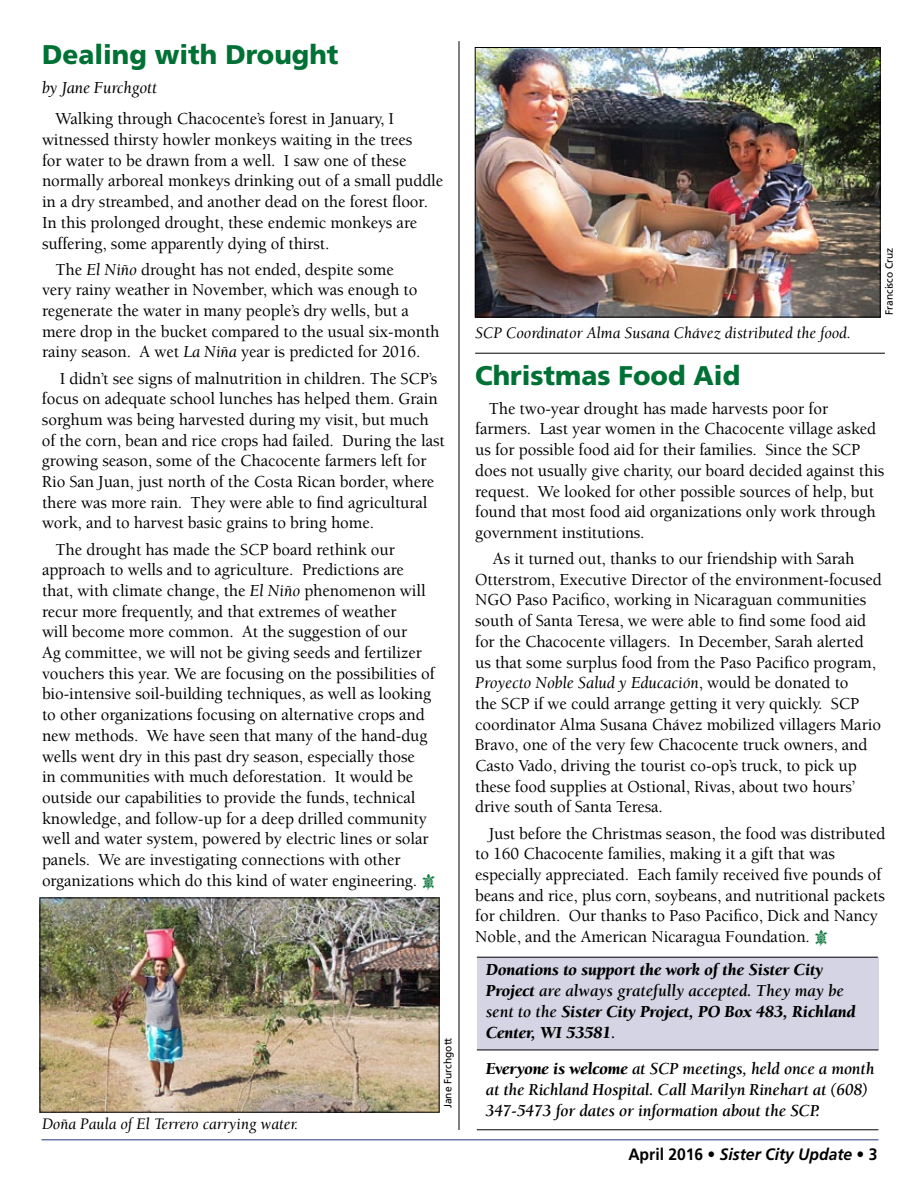
<style>
.page{position:relative;width:918px;height:1188px;background:#fff}
.page>*{position:absolute;margin:0;border:0;box-sizing:border-box;transform-origin:0 0}
.t1{font:900 27px "Frutiger";color:#007135}
.t2{font:500 17.25px/20.7px "Berkeley";letter-spacing:-.005em;color:#000}
.t3{font:italic 900 17.25px/21px "Berkeley";color:#000}
.t4{font:italic 700 17.25px/21px "Berkeley";letter-spacing:-.005em;color:#000}
.t5{font:italic 17.25px "Berkeley";letter-spacing:-.005em;color:#000}
.t6{font:italic 16.5px "Berkeley";color:#000}
.t7{font:italic 700 16.5px "Frutiger";color:#000;scale:.95 1}
.t8{font:10.5px "Frutiger";color:#000}
.s1{font-weight:400;font-style:italic}
.s2{font-family:"Df Wildlife Plain";font-weight:400;font-size:21.6px;color:#007135}
.s3{font-weight:700}
.s4{font-weight:900}
.s5{font-style:normal}
</style>
<div class="page">
<hr style="left:459px;top:41px;width:1px;height:1089px;background:#000">
<hr style="left:41px;top:1139px;width:837px;height:1px;background:#223780">
<hr style="left:475px;top:353px;width:410px;height:1px;background:#000">
<img style="left:42px;top:900px;width:395px;height:210px">
<img style="left:477px;top:49px;width:401px;height:266px">
<div style="left:475px;top:47px;width:405px;height:270px;border:1px solid #000"></div>
<div style="left:477px;top:957px;width:401px;height:93px;background:#d4d4e4"></div>
<hr style="left:477px;top:957px;width:401px;height:1px;background:#000">
<hr style="left:477px;top:1130px;width:401px;height:1px;background:#000">
<hr style="left:477px;top:1050px;width:401px;height:1px;background:#000">
<h1 class="t1" style="left:42px;top:38px;width:298px">Dealing with Drought</h1>
<p class="t5" style="left:42px;top:78px;width:117px">by Jane Furchgott</p>
<p class="t2" style="left:42px;top:109px;width:403px;text-indent:14px">Walking through Chacocente’s forest in January, I witnessed thirsty howler monkeys waiting in the trees<br>for water to be drawn from a well. I saw one of these normally arboreal monkeys drinking out of a small puddle in a dry streambed, and another dead on the forest floor.<br>In this prolonged drought, these endemic monkeys are suffering, some apparently dying of thirst.</p>
<p class="t2" style="left:42px;top:259px;width:399px;text-indent:14px">The <span class="s1">El Niño</span> drought has not ended, despite some<br>very rainy weather in November, which was enough to regenerate the water in many people’s dry wells, but a mere drop in the bucket compared to the usual six-month rainy season. A wet <span class="s1">La Niña</span> year is predicted for 2016.</p>
<p class="t2" style="left:42px;top:368px;width:404px;text-indent:18px">I didn’t see signs of malnutrition in children. The SCP’s focus on adequate school lunches has helped them. Grain sorghum was being harvested during my visit, but much of the corn, bean and rice crops had failed. During the last growing season, some of the Chacocente farmers left for Rio San Juan, just north of the Costa Rican border, where there was more rain. They were able to find agricultural work, and to harvest basic grains to bring home.</p>
<p class="t2" style="left:42px;top:539px;width:395px;text-indent:14px">The drought has made the SCP board rethink our approach to wells and to agriculture. Predictions are that, with climate change, the <span class="s1">El Niño</span> phenomenon will recur more frequently, and that extremes of weather<br>will become more common. At the suggestion of our<br>Ag committee, we will not be giving seeds and fertilizer vouchers this year. We are focusing on the possibilities of bio-intensive soil-building techniques, as well as looking to other organizations focusing on alternative crops and new methods. We have seen that many of the hand-dug wells went dry in this past dry season, especially those<br>in communities with much deforestation. It would be outside our capabilities to provide the funds, technical knowledge, and follow-up for a deep drilled community well and water system, powered by electric lines or solar panels. We are investigating connections with other organizations which do this kind of water engineering. <span class="s2">E</span></p>
<p class="t6" style="left:42px;top:1115px;width:258px">Doña Paula of El Terrero carrying water.</p>
<p class="t8" style="left:442px;top:1108px;width:72px;rotate:-90deg">Jane Furchgott</p>
<p class="t6" style="left:475px;top:324px;width:377px">SCP Coordinator Alma Susana Chávez distributed the food.</p>
<p class="t8" style="left:883px;top:315px;width:69px;rotate:-90deg">Francisco Cruz</p>
<h1 class="t1" style="left:475px;top:359px;width:267px">Christmas Food Aid</h1>
<p class="t2" style="left:475px;top:398px;width:411px;text-indent:14px">The two-year drought has made harvests poor for farmers. Last year women in the Chacocente village asked us for possible food aid for their families. Since the SCP does not usually give charity, our board decided against this request. We looked for other possible sources of help, but found that most food aid organizations only work through government institutions.</p>
<p class="t2" style="left:475px;top:549px;width:408px;text-indent:18px">As it turned out, thanks to our friendship with Sarah Otterstrom, Executive Director of the environment-focused NGO Paso Pacifico, working in Nicaraguan communities south of Santa Teresa, we were able to find some food aid for the Chacocente villagers. In December, Sarah alerted us that some surplus food from the Paso Pacifico program, <span class="s1">Proyecto Noble Salud y Educación</span>, would be donated to<br>the SCP if we could arrange getting it very quickly. SCP coordinator Alma Susana Chávez mobilized villagers Mario Bravo, one of the very few Chacocente truck owners, and Casto Vado, driving the tourist co-op’s truck, to pick up these food supplies at Ostional, Rivas, about two hours’ drive south of Santa Teresa.</p>
<p class="t2" style="left:475px;top:823px;width:412px;text-indent:13px">Just before the Christmas season, the food was distributed to 160 Chacocente families, making it a gift that was especially appreciated. Each family received five pounds of beans and rice, plus corn, soybeans, and nutritional packets for children. Our thanks to Paso Pacifico, Dick and Nancy Noble, and the American Nicaragua Foundation. <span class="s2">E</span></p>
<p class="t3" style="left:486px;top:959px;width:371px">Donations to support the work of the Sister City Project <span class="s3">are always gratefully accepted. They may be sent to the</span> Sister City Project, PO Box 483, Richland Center, WI 53581<span class="s3">.</span></p>
<p class="t4" style="left:486px;top:1058px;width:390px"><span class="s4">Everyone is welcome</span> at SCP meetings, held once a month at the Richland Hospital. Call Marilyn Rinehart at (608)<br>347-5473 for dates or information about the SCP.</p>
<p class="t7" style="left:628px;top:1145px;width:264px"><span class="s5">April 2016 •</span> Sister City Update <span class="s5">• 3</span></p>
</div>
